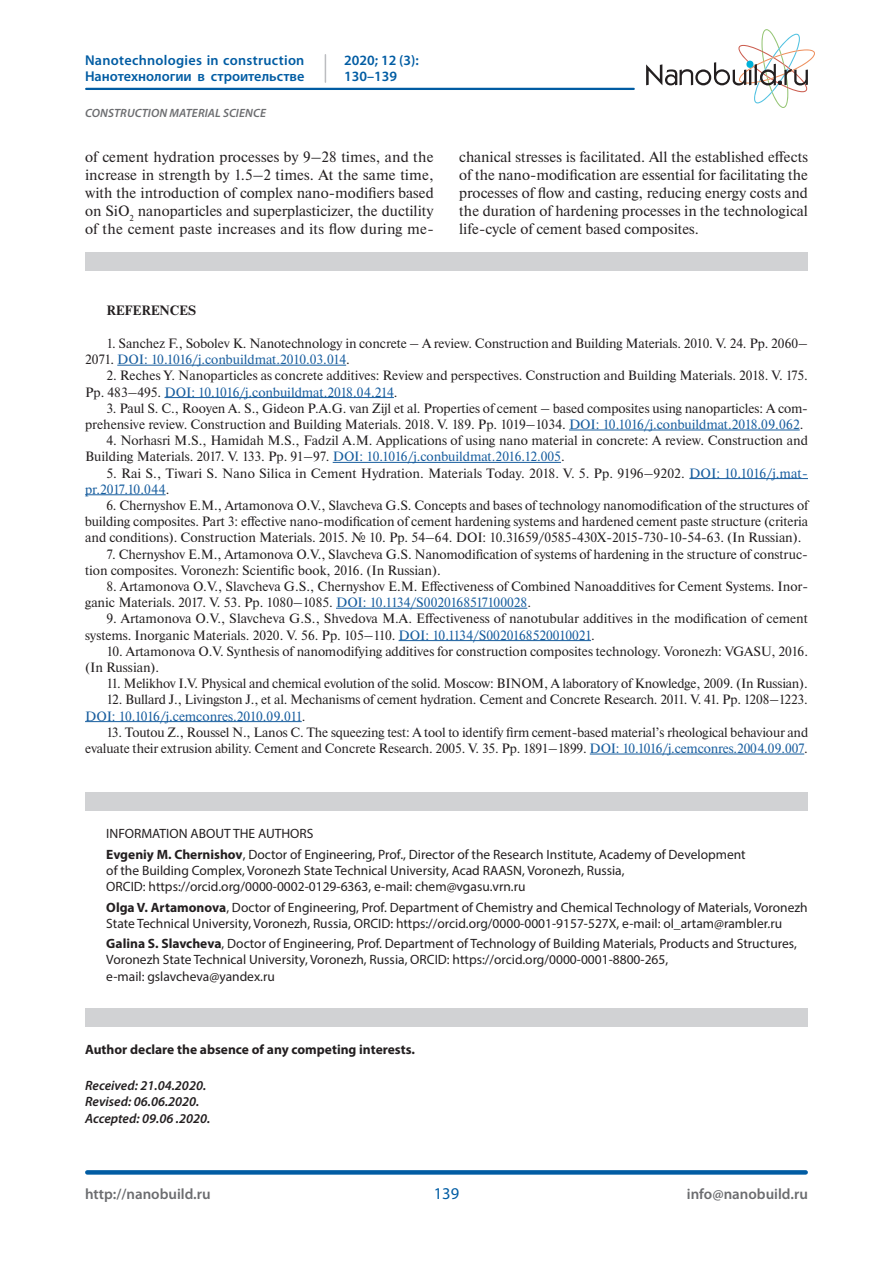
<style>
.page{position:relative;width:893px;height:1263px;background:#fff}
.page>*{position:absolute;margin:0;border:0;box-sizing:border-box;transform-origin:0 0}
.t1{font:16.5px "Myriad Pro";color:#015ca3}
.t2{font:15px/18px "Newton";color:#231f20;text-align:justify}
.t3{font:600 15px "Myriad Pro";color:#6c6d70}
.t4{font:600 14.25px/16.5px "Myriad Pro";letter-spacing:.005em;color:#015ca3}
.t5{font:13.5px/16.2px "Newton";letter-spacing:-.005em;color:#231f20}
.t6{font:13.5px/16.2px "Myriad Pro";color:#231f20}
.t7{font:italic 600 13.5px/16.2px "Myriad Pro";color:#231f20}
.t8{font:700 13.5px "Myriad Pro";color:#231f20}
.t9{font:700 13.5px "Newton";color:#231f20}
.t10{font:italic 600 12px "Myriad Pro";letter-spacing:.01em;color:#6c6d70}
.s1{color:#175d9e}
.s2{font-weight:700}
</style>
<div class="page">
<svg style="left:646px;top:29px;width:169px;height:79px"></svg>
<div style="left:87px;top:1170px;width:719px;height:5px;background:#015ca3"></div>
<hr style="left:86px;top:88px;width:548px;height:2px;background:#015ca3">
<svg style="left:325px;top:55px;width:1px;height:27px"></svg>
<div style="left:85px;top:252px;width:723px;height:18px;background:#d1d2d4"></div>
<hr style="left:117px;top:365px;width:229px;height:1px;background:#175d9e">
<hr style="left:164px;top:397px;width:230px;height:1px;background:#175d9e">
<hr style="left:569px;top:430px;width:231px;height:1px;background:#175d9e">
<hr style="left:333px;top:462px;width:228px;height:1px;background:#175d9e">
<hr style="left:689px;top:478px;width:119px;height:1px;background:#175d9e">
<hr style="left:85px;top:494px;width:81px;height:1px;background:#175d9e">
<hr style="left:336px;top:608px;width:191px;height:1px;background:#175d9e">
<hr style="left:399px;top:640px;width:192px;height:1px;background:#175d9e">
<hr style="left:85px;top:721px;width:217px;height:1px;background:#175d9e">
<hr style="left:590px;top:754px;width:214px;height:1px;background:#175d9e">
<div style="left:85px;top:792px;width:723px;height:18px;background:#d1d2d4"></div>
<div style="left:85px;top:1008px;width:723px;height:18px;background:#d1d2d4"></div>
<p class="t4" style="left:85px;top:51px;width:221px">Nanotechnologies in construction<br>Нанотехнологии в строительстве</p>
<p class="t4" style="left:344px;top:51px;width:76px">2020; 12 (3):<br>130–139</p>
<p class="t10" style="left:85px;top:105px;width:182px">CONSTRUCTION MATERIAL SCIENCE</p>
<p class="t2" style="left:85px;top:147px;width:350px">of cement hydration processes by 9–28 times, and the increase in strength by 1.5–2 times. At the same time, with the introduction of complex nano-modifiers based on SiO<sub>2</sub> nanoparticles and superplasticizer, the ductility of the cement paste increases and its flow during me-</p>
<p class="t2" style="left:459px;top:147px;width:350px">chanical stresses is facilitated. All the established effects of the nano-modification are essential for facilitating the processes of flow and casting, reducing energy costs and the duration of hardening processes in the technological life-cycle of cement based composites.</p>
<p class="t9" style="left:106px;top:303px;width:92px">REFERENCES</p>
<p class="t5" style="left:85px;top:335px;width:724px;text-indent:21px">1. Sanchez F., Sobolev K. Nanotechnology in concrete – A review. Construction and Building Materials. 2010. V. 24. Pp. 2060–<br>2071. <span class="s1">DOI: 10.1016/j.conbuildmat.2010.03.014</span>.</p>
<p class="t5" style="left:85px;top:367px;width:724px;text-indent:21px">2. Reches Y. Nanoparticles as concrete additives: Review and perspectives. Construction and Building Materials. 2018. V. 175.<br>Pp. 483–495. <span class="s1">DOI: 10.1016/j.conbuildmat.2018.04.214</span>.</p>
<p class="t5" style="left:85px;top:399px;width:724px;text-indent:21px">3. Paul S. C., Rooyen A. S., Gideon P.A.G. van Zijl et al. Properties of cement – based composites using nanoparticles: A com&shy;prehensive review. Construction and Building Materials. 2018. V. 189. Pp. 1019–1034. <span class="s1">DOI: 10.1016/j.conbuildmat.2018.09.062</span>.</p>
<p class="t5" style="left:85px;top:432px;width:724px;text-indent:21px">4. Norhasri M.S., Hamidah M.S., Fadzil A.M. Applications of using nano material in concrete: A review. Construction and<br>Building Materials. 2017. V. 133. Pp. 91–97. <span class="s1">DOI: 10.1016/j.conbuildmat.2016.12.005</span>.</p>
<p class="t5" style="left:85px;top:464px;width:724px;text-indent:21px">5. Rai S., Tiwari S. Nano Silica in Cement Hydration. Materials Today. 2018. V. 5. Pp. 9196–9202. <span class="s1">DOI: 10.1016/j.mat&shy;pr.2017.10.044</span>.</p>
<p class="t5" style="left:85px;top:497px;width:725px;text-align:justify;text-indent:21px">6. Chernyshov E.M., Artamonova O.V., Slavcheva G.S. Concepts and bases of technology nanomodification of the structures of building composites. Part 3: effective nano-modification of cement hardening systems and hardened cement paste structure (criteria and conditions). Construction Materials. 2015. № 10. Pp. 54–64. DOI: 10.31659/0585-430X-2015-730-10-54-63. (In Russian).</p>
<p class="t5" style="left:85px;top:545px;width:724px;text-indent:21px">7. Chernyshov E.M., Artamonova O.V., Slavcheva G.S. Nanomodification of systems of hardening in the structure of construc&shy;tion composites. Voronezh: Scientific book, 2016. (In Russian).</p>
<p class="t5" style="left:85px;top:578px;width:724px;text-indent:21px">8. Artamonova O.V., Slavcheva G.S., Chernyshov E.M. Effectiveness of Combined Nanoadditives for Cement Systems. Inor&shy;ganic Materials. 2017. V. 53. Pp. 1080–1085. <span class="s1">DOI: 10.1134/S0020168517100028</span>.</p>
<p class="t5" style="left:85px;top:610px;width:724px;text-indent:21px">9. Artamonova O.V., Slavcheva G.S., Shvedova M.A. Effectiveness of nanotubular additives in the modification of cement systems. Inorganic Materials. 2020. V. 56. Pp. 105–110. <span class="s1">DOI: 10.1134/S0020168520010021</span>.</p>
<p class="t5" style="left:85px;top:642px;width:724px;text-indent:21px">10. Artamonova O.V. Synthesis of nanomodifying additives for construction composites technology. Voronezh: VGASU, 2016. (In Russian).</p>
<p class="t5" style="left:106px;top:675px;width:703px">11. Melikhov I.V. Physical and chemical evolution of the solid. Moscow: BINOM, A laboratory of Knowledge, 2009. (In Russian).</p>
<p class="t5" style="left:85px;top:691px;width:724px;text-indent:21px">12. Bullard J., Livingston J., et al. Mechanisms of cement hydration. Cement and Concrete Research. 2011. V. 41. Pp. 1208–1223.<br><span class="s1">DOI: 10.1016/j.cemconres.2010.09.011</span>.</p>
<p class="t5" style="left:85px;top:723px;width:724px;text-align:right">13. Toutou Z., Roussel N., Lanos C. The squeezing test: A tool to identify firm cement-based material’s rheological behaviour and evaluate their extrusion ability. Cement and Concrete Research. 2005. V. 35. Pp. 1891–1899. <span class="s1">DOI: 10.1016/j.cemconres.2004.09.007</span>.</p>
<p class="t6" style="left:106px;top:823px;width:641px;line-height:20.4px">INFORMATION ABOUT THE AUTHORS<br><span class="s2">Evgeniy M. Chernishov</span>, Doctor of Engineering, Prof., Director of the Research Institute, Academy of Development</p>
<p class="t6" style="left:106px;top:862px;width:520px">of the Building Complex, Voronezh State Technical University, Acad RAASN, Voronezh, Russia,<br>ORCID: https://orcid.org/0000-0002-0129-6363, e-mail: chem@vgasu.vrn.ru</p>
<p class="t6" style="left:106px;top:899px;width:703px"><span class="s2">Olga V. Artamonova</span>, Doctor of Engineering, Prof. Department of Chemistry and Chemical Technology of Materials, Voronezh<br>State Technical University, Voronezh, Russia, ORCID: https://orcid.org/0000-0001-9157-527X, e-mail: ol_artam@rambler.ru</p>
<p class="t6" style="left:106px;top:935px;width:692px"><span class="s2">Galina S. Slavcheva</span>, Doctor of Engineering, Prof. Department of Technology of Building Materials, Products and Structures,<br>Voronezh State Technical University, Voronezh, Russia, ORCID: https://orcid.org/0000-0001-8800-265,<br>e-mail: gslavcheva@yandex.ru</p>
<p class="t8" style="left:85px;top:1041px;width:331px">Author declare the absence of any competing interests.</p>
<p class="t7" style="left:85px;top:1077px;width:127px">Received: 21.04.2020.<br>Revised: 06.06.2020.<br>Accepted: 09.06 .2020.</p>
<p class="t1" style="left:434px;top:1183px;width:27px">139</p>
<p class="t3" style="left:85px;top:1184px;width:127px">http://nanobuild.ru</p>
<p class="t3" style="left:687px;top:1184px;width:123px">info@nanobuild.ru</p>
</div>
